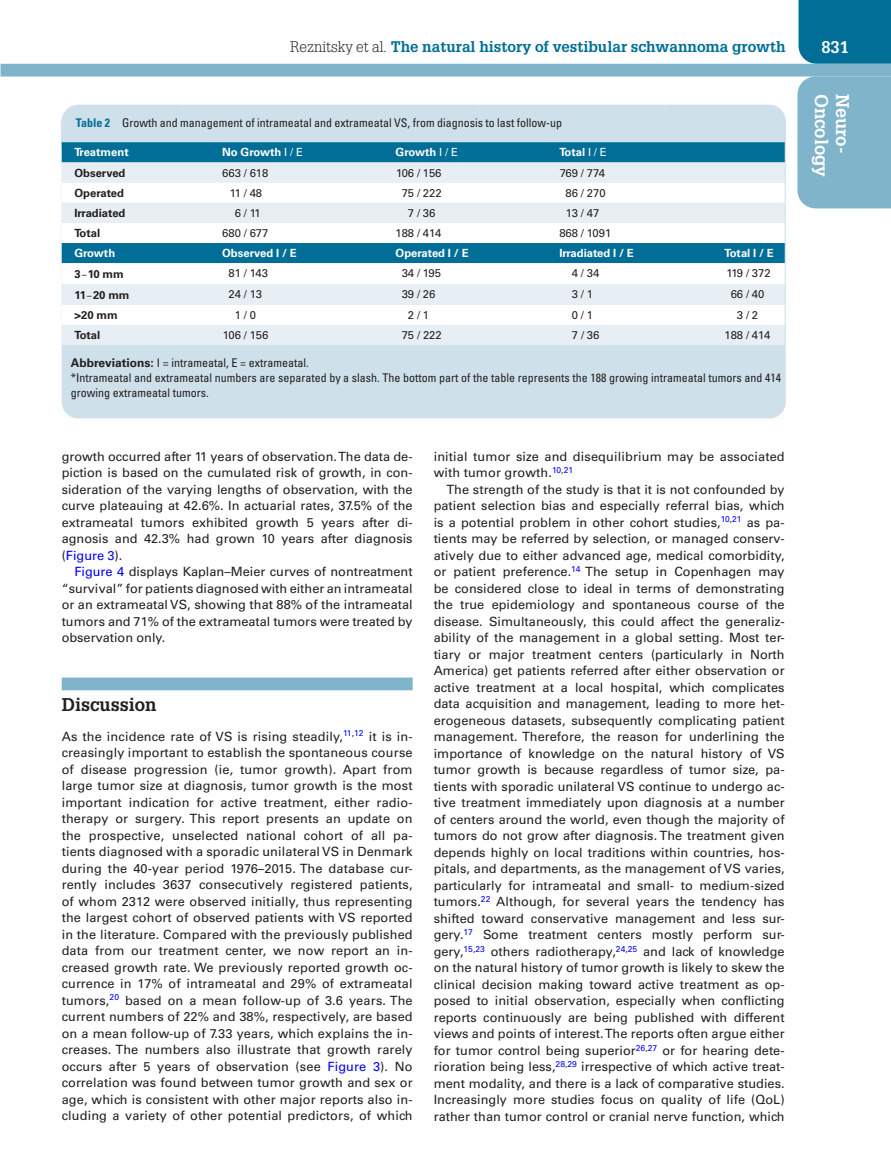
<style>
.page{position:relative;width:891px;height:1175px;background:#fff}
.page>*{position:absolute;margin:0;border:0;box-sizing:border-box;transform-origin:0 0}
.t1{font:700 18px "Glypha LT Std";color:#fff}
.t2{font:700 18px "Glypha LT Std";color:#231f20}
.t3{font:700 16.5px "Glypha LT Std";color:#fff}
.t4{font:700 15px "Glypha LT Std";color:#006e96}
.t5{font:12.75px/16.5px "Univers LT Std";letter-spacing:.005em;color:#231f20;text-align:justify}
.t6{font:condensed 12px/15px "Univers LT Std";color:#231f20}
.t7{font:11.25px "Univers LT Std";color:#231f20}
.t8{font:700 11.25px "Univers LT Std";color:#fff}
.t9{font:700 11.25px "Univers LT Std";color:#231f20}
.s1{font-weight:300;color:#231f20}
.s2{font-weight:700;color:#006e96}
.s3{font-weight:400}
.s4{font-family:"Gandhari Unicode";font-weight:400}
.s5{font-weight:700;font-stretch:normal}
.s6{color:#00f}
</style>
<div class="page">
<div style="left:799px;top:0;width:92px;height:64px;background:#006e96"></div>
<div style="left:1px;top:64px;width:890px;height:12px;background:#7fb4ca"></div>
<div style="left:797px;top:76px;width:94px;height:132px;background:#7fb4ca"></div>
<div style="left:62px;top:677px;width:351px;height:13px;background:#7fb4ca"></div>
<div style="left:62px;top:105px;width:724px;height:313px;background:#cee0ea;border-radius:16px"></div>
<div style="left:62px;top:142px;width:723px;height:20px;background:#006e96"></div>
<div style="left:62px;top:162px;width:723px;height:183px;background:#e8eff4"></div>
<svg style="left:62px;top:182px;width:723px;height:143px;background:#d4e5ed"></svg>
<p class="t4" style="left:290px;top:37px;width:497px"><span class="s1">Reznitsky et al.</span> The natural history of vestibular schwannoma growth</p>
<p class="t3" style="left:821px;top:37px;width:29px">831</p>
<h1 class="t1" style="left:833px;top:94px;width:85px;rotate:90deg">Oncology</h1>
<h1 class="t1" style="left:854px;top:94px;width:61px;rotate:90deg">Neuro-</h1>
<p class="t6" style="left:76px;top:115px;width:488px"><span class="s2">Table 2</span> Growth and management of intrameatal and extrameatal VS, from diagnosis to last follow-up</p>
<p class="t8" style="left:74px;top:146px;width:56px">Treatment</p>
<p class="t8" style="left:222px;top:146px;width:82px">No Growth <span class="s3">I / E</span></p>
<p class="t8" style="left:396px;top:146px;width:64px">Growth <span class="s3">I / E</span></p>
<p class="t8" style="left:559px;top:146px;width:49px">Total <span class="s3">I / E</span></p>
<p class="t9" style="left:74px;top:166px;width:53px">Observed</p>
<p class="t7" style="left:222px;top:166px;width:48px">663 / 618</p>
<p class="t7" style="left:396px;top:166px;width:47px">106 / 156</p>
<p class="t7" style="left:560px;top:166px;width:47px">769 / 774</p>
<p class="t9" style="left:74px;top:186px;width:51px">Operated</p>
<p class="t7" style="left:230px;top:186px;width:34px">11 / 48</p>
<p class="t7" style="left:402px;top:186px;width:42px">75 / 222</p>
<p class="t7" style="left:566px;top:186px;width:42px">86 / 270</p>
<p class="t9" style="left:74px;top:206px;width:52px">Irradiated</p>
<p class="t7" style="left:235px;top:206px;width:27px">6 / 11</p>
<p class="t7" style="left:408px;top:206px;width:29px">7 / 36</p>
<p class="t7" style="left:566px;top:206px;width:35px">13 / 47</p>
<p class="t9" style="left:74px;top:226px;width:27px">Total</p>
<p class="t7" style="left:222px;top:226px;width:48px">680 / 677</p>
<p class="t7" style="left:396px;top:226px;width:47px">188 / 414</p>
<p class="t7" style="left:559px;top:226px;width:53px">868 / 1091</p>
<p class="t8" style="left:74px;top:247px;width:42px">Growth</p>
<p class="t8" style="left:222px;top:247px;width:76px">Observed I / E</p>
<p class="t8" style="left:396px;top:247px;width:75px">Operated I / E</p>
<p class="t8" style="left:559px;top:247px;width:76px">Irradiated I / E</p>
<p class="t8" style="left:725px;top:247px;width:51px">Total I / E</p>
<p class="t9" style="left:74px;top:267px;width:51px">3<span class="s4">‒</span>10 mm</p>
<p class="t7" style="left:228px;top:267px;width:41px">81 / 143</p>
<p class="t7" style="left:402px;top:267px;width:41px">34 / 195</p>
<p class="t7" style="left:572px;top:267px;width:29px">4 / 34</p>
<p class="t7" style="left:727px;top:267px;width:46px">119 / 372</p>
<p class="t9" style="left:74px;top:288px;width:57px">11<span class="s4">‒</span>20 mm</p>
<p class="t7" style="left:228px;top:287px;width:35px">24 / 13</p>
<p class="t7" style="left:402px;top:287px;width:35px">39 / 26</p>
<p class="t7" style="left:572px;top:287px;width:23px">3 / 1</p>
<p class="t7" style="left:731px;top:287px;width:35px">66 / 40</p>
<p class="t9" style="left:75px;top:308px;width:45px">&gt;20 mm</p>
<p class="t7" style="left:235px;top:308px;width:23px">1 / 0</p>
<p class="t7" style="left:408px;top:308px;width:23px">2 / 1</p>
<p class="t7" style="left:572px;top:308px;width:23px">0 / 1</p>
<p class="t7" style="left:737px;top:308px;width:23px">3 / 2</p>
<p class="t9" style="left:75px;top:328px;width:27px">Total</p>
<p class="t7" style="left:223px;top:328px;width:47px">106 / 156</p>
<p class="t7" style="left:402px;top:328px;width:42px">75 / 222</p>
<p class="t7" style="left:572px;top:328px;width:29px">7 / 36</p>
<p class="t7" style="left:725px;top:328px;width:47px">188 / 414</p>
<p class="t6" style="left:71px;top:355px;width:712px"><span class="s5">Abbreviations:</span> I = intrameatal, E = extrameatal.<br>*Intrameatal and extrameatal numbers are separated by a slash. The bottom part of the table represents the 188 growing intrameatal tumors and 414 growing extrameatal tumors.</p>
<p class="t5" style="left:62px;top:448px;width:353px">growth occurred after 11 years of observation. The data de&shy;piction is based on the cumulated risk of growth, in con&shy;sideration of the varying lengths of observation, with the curve plateauing at 42.6%. In actuarial rates, 37.5% of the extrameatal tumors exhibited growth 5 years after di&shy;agnosis and 42.3% had grown 10 years after diagnosis (<span class="s6">Figure 3</span>).</p>
<p class="t5" style="left:62px;top:563px;width:353px;text-indent:13px"><span class="s6">Figure 4</span> displays Kaplan–Meier curves of nontreatment “survival” for patients diagnosed with either an intrameatal or an extrameatal VS, showing that 88% of the intrameatal tumors and 71% of the extrameatal tumors were treated by observation only.</p>
<h1 class="t2" style="left:62px;top:693px;width:96px">Discussion</h1>
<p class="t5" style="left:62px;top:728px;width:353px">As the incidence rate of VS is rising steadily,<sup>11</sup><sup>,</sup><sup>12</sup> it is in&shy;creasingly important to establish the spontaneous course of disease progression (ie, tumor growth). Apart from large tumor size at diagnosis, tumor growth is the most important indication for active treatment, either radio&shy;therapy or surgery. This report presents an update on the prospective, unselected national cohort of all pa&shy;tients diagnosed with a sporadic unilateral VS in Denmark during the 40-year period 1976–2015. The database cur&shy;rently includes 3637 consecutively registered patients, of whom 2312 were observed initially, thus representing the largest cohort of observed patients with VS reported in the literature. Compared with the previously published data from our treatment center, we now report an in&shy;creased growth rate. We previously reported growth oc&shy;currence in 17% of intrameatal and 29% of extrameatal tumors,<sup>20</sup> based on a mean follow-up of 3.6 years. The current numbers of 22% and 38%, respectively, are based on a mean follow-up of 7.33 years, which explains the in&shy;creases. The numbers also illustrate that growth rarely occurs after 5 years of observation (see <span class="s6">Figure 3</span>). No correlation was found between tumor growth and sex or age, which is consistent with other major reports also in&shy;cluding a variety of other potential predictors, of which</p>
<p class="t5" style="left:434px;top:448px;width:353px">initial tumor size and disequilibrium may be associated with tumor growth.<sup>10</sup><sup>,</sup><sup>21</sup></p>
<p class="t5" style="left:434px;top:481px;width:353px;text-indent:13px">The strength of the study is that it is not confounded by patient selection bias and especially referral bias, which is a potential problem in other cohort studies,<sup>10</sup><sup>,</sup><sup>21</sup> as pa&shy;tients may be referred by selection, or managed conserv&shy;atively due to either advanced age, medical comorbidity, or patient preference.<sup>14</sup> The setup in Copenhagen may be considered close to ideal in terms of demonstrating the true epidemiology and spontaneous course of the disease. Simultaneously, this could affect the generaliz&shy;ability of the management in a global setting. Most ter&shy;tiary or major treatment centers (particularly in North America) get patients referred after either observation or active treatment at a local hospital, which complicates data acquisition and management, leading to more het&shy;erogeneous datasets, subsequently complicating patient management. Therefore, the reason for underlining the importance of knowledge on the natural history of VS tumor growth is because regardless of tumor size, pa&shy;tients with sporadic unilateral VS continue to undergo ac&shy;tive treatment immediately upon diagnosis at a number of centers around the world, even though the majority of tumors do not grow after diagnosis. The treatment given depends highly on local traditions within countries, hos&shy;pitals, and departments, as the management of VS varies, particularly for intrameatal and small- to medium-sized tumors.<sup>22</sup> Although, for several years the tendency has shifted toward conservative management and less sur&shy;gery.<sup>17</sup> Some treatment centers mostly perform sur&shy;gery,<sup>15</sup><sup>,</sup><sup>23</sup> others radiotherapy,<sup>24</sup><sup>,</sup><sup>25</sup> and lack of knowledge on the natural history of tumor growth is likely to skew the clinical decision making toward active treatment as op&shy;posed to initial observation, especially when conflicting reports continuously are being published with different views and points of interest. The reports often argue either for tumor control being superior<sup>26</sup><sup>,</sup><sup>27</sup> or for hearing dete&shy;rioration being less,<sup>28</sup><sup>,</sup><sup>29</sup> irrespective of which active treat&shy;ment modality, and there is a lack of comparative studies.<br>Increasingly more studies focus on quality of life (QoL) rather than tumor control or cranial nerve function, which</p>
</div>
